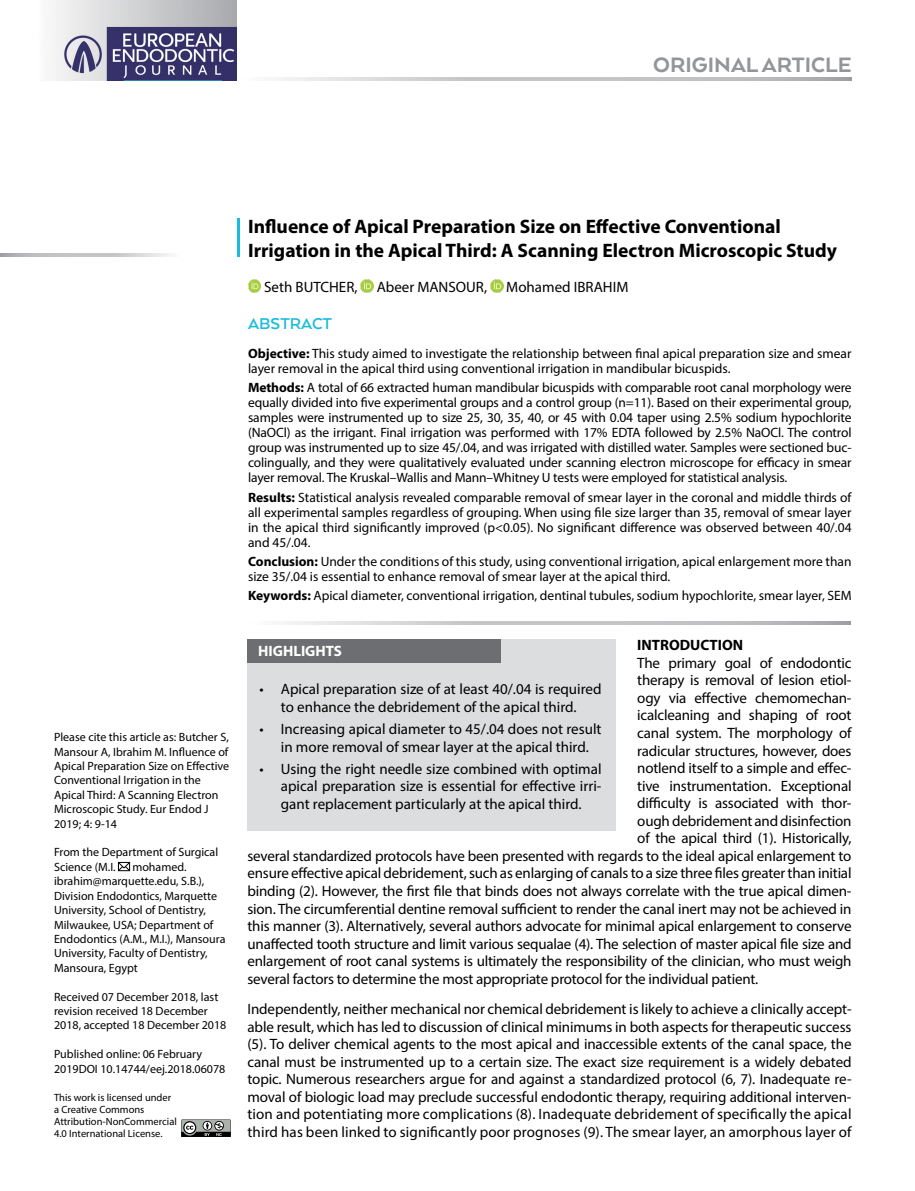
<style>
.page{position:relative;width:915px;height:1191px;background:#fff}
.page>*{position:absolute;margin:0;border:0;box-sizing:border-box;transform-origin:0 0}
.t1{font:800 24px "Arquitecta";color:#939598}
.t2{font:700 19.5px/23.4px "Myriad Pro";color:#000}
.t3{font:700 18px "Arquitecta";color:#1abcdc}
.t4{font:15px/17.5px "Myriad Pro";letter-spacing:-.015em;color:#000;text-align:justify}
.t5{font:700 15px "Myriad Pro";color:#000}
.t6{font:700 15px "Myriad Pro";color:#fff}
.t7{font:13.5px/15px "Myriad Pro";color:#000}
.t8{font:12px/14.4px "Myriad Pro";color:#000}
.t9{font:10.5px/12px "Myriad Pro";color:#000}
.s1{font-weight:700}
</style>
<div class="page">
<hr style="left:237px;top:218px;width:2px;height:39px;background:#1abcdc">
<svg style="left:118px;top:862px;width:12px;height:9px"></svg>
<svg style="left:283px;top:621px;width:567px;height:3px;background:#c6c8ca"></svg>
<div style="left:247px;top:639px;width:368px;height:191px;background:#dcddde"></div>
<div style="left:247px;top:639px;width:254px;height:23px;background:#6d6e71"></div>
<svg style="left:248px;top:279px;width:13px;height:13px"></svg>
<svg style="left:360px;top:279px;width:13px;height:13px"></svg>
<svg style="left:490px;top:279px;width:13px;height:13px"></svg>
<svg style="left:0;top:253px;width:171px;height:3px"></svg>
<img style="left:53px;top:0;width:183px;height:80px">
<svg style="left:276px;top:77px;width:575px;height:4px;background:#c6c8ca"></svg>
<svg style="left:181px;top:1119px;width:50px;height:18px"></svg>
<h1 class="t1" style="left:653px;top:50px;width:200px">ORIGINAL ARTICLE</h1>
<p class="t8" style="left:54px;top:730px;width:177px">Please cite this article as: Butcher S,<br>Mansour A, Ibrahim M. Influence of<br>Apical Preparation Size on Effective<br>Conventional Irrigation in the<br>Apical Third: A Scanning Electron<br>Microscopic Study. Eur Endod J<br>2019; 4: 9-14</p>
<p class="t8" style="left:54px;top:845px;width:166px">From the Department of Surgical<br>Science (M.I.</p>
<p class="t8" style="left:54px;top:859px;width:173px;text-indent:78px">mohamed. ibrahim@marquette.edu, S.B.),<br>Division Endodontics, Marquette<br>University, School of Dentistry,<br>Milwaukee, USA; Department of<br>Endodontics (A.M., M.I.), Mansoura<br>University, Faculty of Dentistry,<br>Mansoura, Egypt</p>
<p class="t8" style="left:54px;top:989px;width:174px">Received 07 December 2018, last revision received 18 December<br>2018, accepted 18 December 2018</p>
<p class="t8" style="left:54px;top:1046px;width:173px">Published online: 06 February<br>2019DOI 10.14744/eej.2018.06078</p>
<p class="t9" style="left:54px;top:1091px;width:124px">This work is licensed under a Creative Commons<br>Attribution-NonCommercial<br>4.0 International License.</p>
<h2 class="t2" style="left:248px;top:214px;width:590px">Influence of Apical Preparation Size on Effective Conventional<br>Irrigation in the Apical Third: A Scanning Electron Microscopic Study</h2>
<p class="t4" style="left:264px;top:278px;width:95px">Seth BUTCHER,</p>
<p class="t4" style="left:376px;top:278px;width:112px">Abeer MANSOUR,</p>
<p class="t4" style="left:506px;top:278px;width:124px">Mohamed IBRAHIM</p>
<p class="t3" style="left:248px;top:313px;width:85px">ABSTRACT</p>
<p class="t7" style="left:248px;top:346px;width:604px"><span class="s1">Objective:</span> This study aimed to investigate the relationship between final apical preparation size and smear layer removal in the apical third using conventional irrigation in mandibular bicuspids.</p>
<p class="t7" style="left:248px;top:380px;width:604px;text-align:justify"><span class="s1">Methods:</span> A total of 66 extracted human mandibular bicuspids with comparable root canal morphology were equally divided into five experimental groups and a control group (n=11). Based on their experimental group, samples were instrumented up to size 25, 30, 35, 40, or 45 with 0.04 taper using 2.5% sodium hypochlorite (NaOCl) as the irrigant. Final irrigation was performed with 17% EDTA followed by 2.5% NaOCl. The control group was instrumented up to size 45/.04, and was irrigated with distilled water. Samples were sectioned buc&shy;colingually, and they were qualitatively evaluated under scanning electron microscope for efficacy in smear layer removal. The Kruskal–Wallis and Mann–Whitney U tests were employed for statistical analysis.</p>
<p class="t7" style="left:248px;top:489px;width:604px;text-align:justify"><span class="s1">Results:</span> Statistical analysis revealed comparable removal of smear layer in the coronal and middle thirds of all experimental samples regardless of grouping. When using file size larger than 35, removal of smear layer in the apical third significantly improved (p&lt;0.05). No significant difference was observed between 40/.04 and 45/.04.</p>
<p class="t7" style="left:248px;top:554px;width:604px"><span class="s1">Conclusion:</span> Under the conditions of this study, using conventional irrigation, apical enlargement more than size 35/.04 is essential to enhance removal of smear layer at the apical third.</p>
<p class="t7" style="left:248px;top:588px;width:604px"><span class="s1">Keywords:</span> Apical diameter, conventional irrigation, dentinal tubules, sodium hypochlorite, smear layer, SEM</p>
<p class="t5" style="left:637px;top:635px;width:107px">INTRODUCTION</p>
<p class="t4" style="left:637px;top:653px;width:216px">The primary goal of endodontic</p>
<p class="t4" style="left:637px;top:671px;width:216px">therapy is removal of lesion etiol-</p>
<p class="t4" style="left:637px;top:689px;width:216px">ogy via effective chemomechan-</p>
<p class="t4" style="left:637px;top:706px;width:216px">icalcleaning and shaping of root</p>
<p class="t4" style="left:637px;top:724px;width:216px">canal system. The morphology of</p>
<p class="t4" style="left:637px;top:741px;width:216px">radicular structures, however, does</p>
<p class="t4" style="left:637px;top:759px;width:216px">notlend itself to a simple and effec-</p>
<p class="t4" style="left:637px;top:776px;width:216px">tive instrumentation. Exceptional</p>
<p class="t4" style="left:637px;top:794px;width:216px">difficulty is associated with thor-</p>
<p class="t4" style="left:637px;top:811px;width:216px">ough debridement and disinfection</p>
<p class="t4" style="left:637px;top:829px;width:216px">of the apical third (1). Historically,</p>
<p class="t4" style="left:247px;top:847px;width:605px">several standardized protocols have been presented with regards to the ideal apical enlargement to</p>
<p class="t4" style="left:247px;top:864px;width:605px">ensure effective apical debridement, such as enlarging of canals to a size three files greater than initial</p>
<p class="t4" style="left:247px;top:882px;width:605px">binding (2). However, the first file that binds does not always correlate with the true apical dimen-</p>
<p class="t4" style="left:247px;top:899px;width:605px">sion. The circumferential dentine removal sufficient to render the canal inert may not be achieved in</p>
<p class="t4" style="left:247px;top:917px;width:605px">this manner (3). Alternatively, several authors advocate for minimal apical enlargement to conserve</p>
<p class="t4" style="left:247px;top:934px;width:605px">unaffected tooth structure and limit various sequalae (4). The selection of master apical file size and</p>
<p class="t4" style="left:247px;top:952px;width:605px">enlargement of root canal systems is ultimately the responsibility of the clinician, who must weigh</p>
<p class="t4" style="left:247px;top:969px;width:512px">several factors to determine the most appropriate protocol for the individual patient.</p>
<p class="t4" style="left:247px;top:1000px;width:605px">Independently, neither mechanical nor chemical debridement is likely to achieve a clinically accept&shy;able result, which has led to discussion of clinical minimums in both aspects for therapeutic success (5). To deliver chemical agents to the most apical and inaccessible extents of the canal space, the canal must be instrumented up to a certain size. The exact size requirement is a widely debated topic. Numerous researchers argue for and against a standardized protocol (6, 7). Inadequate re&shy;moval of biologic load may preclude successful endodontic therapy, requiring additional interven&shy;tion and potentiating more complications (8). Inadequate debridement of specifically the apical third has been linked to significantly poor prognoses (9). The smear layer, an amorphous layer of</p>
<p class="t6" style="left:258px;top:641px;width:85px">HIGHLIGHTS</p>
<p class="t4" style="left:259px;top:680px;width:343px;text-align:center">• Apical preparation size of at least 40/.04 is required to enhance the debridement of the apical third.</p>
<p class="t4" style="left:259px;top:720px;width:343px;text-align:center">• Increasing apical diameter to 45/.04 does not result in more removal of smear layer at the apical third.</p>
<p class="t4" style="left:281px;top:759px;width:322px;text-indent:-21px">• Using the right needle size combined with optimal apical preparation size is essential for effective irri&shy;gant replacement particularly at the apical third.</p>
</div>
